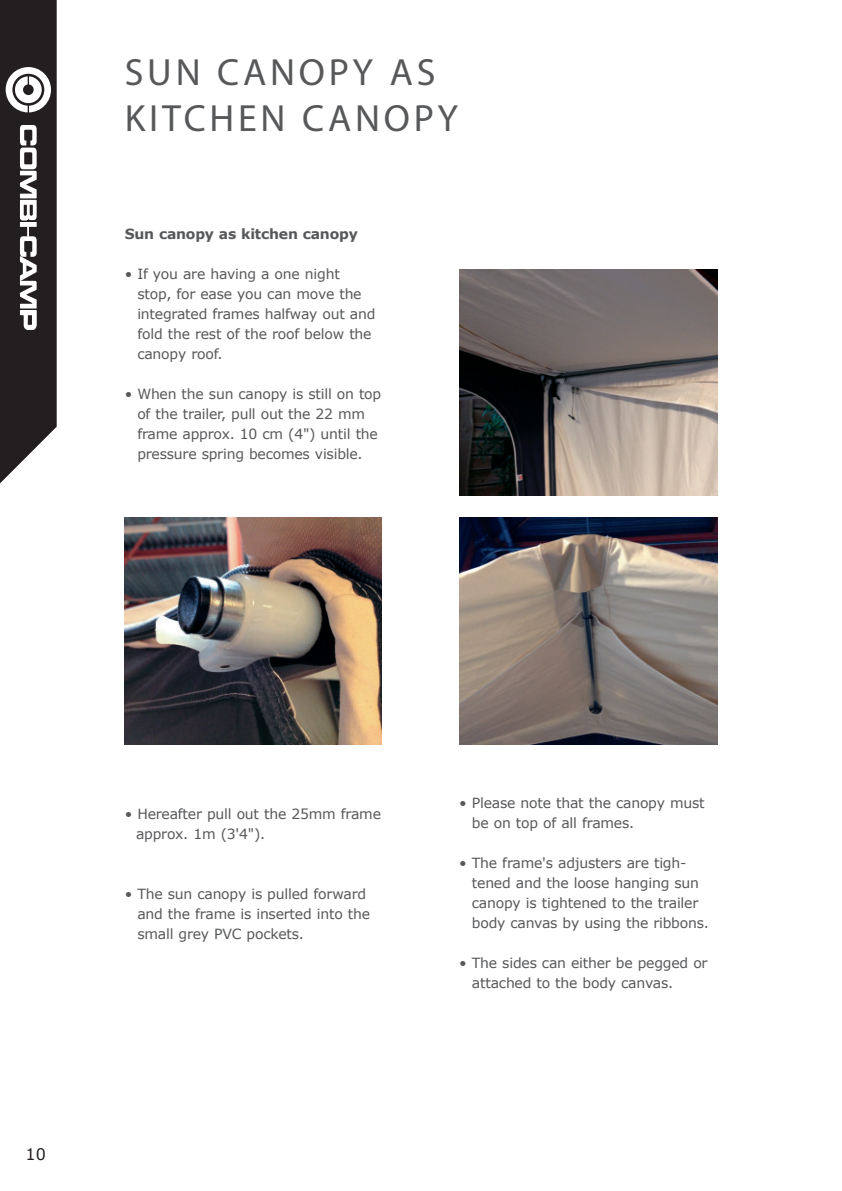
<style>
.page{position:relative;width:842px;height:1191px;background:#fff}
.page>*{position:absolute;margin:0;border:0;box-sizing:border-box;transform-origin:0 0}
.t1{font:38px/45.6px "Myriad Pro";letter-spacing:.1em;color:#57585a}
.t2{font:16px "Verdana";color:#231f20}
.t3{font:14px/20px "Verdana";letter-spacing:-.015em;color:#57585a}
.t4{font:700 14px "Verdana";letter-spacing:-.015em;color:#57585a}
</style>
<div class="page">
<svg style="left:0;top:0;width:57px;height:484px"></svg>
<img style="left:125px;top:517px;width:256px;height:227px">
<img style="left:459px;top:517px;width:258px;height:227px">
<img style="left:459px;top:269px;width:258px;height:227px">
<h1 class="t1" style="left:125px;top:49px;width:335px">SUN CANOPY AS<br>KITCHEN CANOPY</h1>
<p class="t4" style="left:125px;top:224px;width:235px">Sun canopy as kitchen canopy</p>
<p class="t3" style="left:137px;top:264px;width:240px;text-indent:-13px">• If you are having a one night stop, for ease you can move the integrated frames halfway out and fold the rest of the roof below the canopy roof.</p>
<p class="t3" style="left:137px;top:384px;width:245px;text-indent:-13px">• When the sun canopy is still on top of the trailer, pull out the 22 mm frame approx. 10 cm (4") until the pressure spring becomes visible.</p>
<p class="t2" style="left:26px;top:1143px;width:22px">10</p>
<p class="t3" style="left:136px;top:804px;width:246px;text-indent:-11px">• Hereafter pull out the 25mm frame approx. 1m (3'4").</p>
<p class="t3" style="left:137px;top:884px;width:234px;text-indent:-13px">• The sun canopy is pulled forward and the frame is inserted into the small grey PVC pockets.</p>
<p class="t3" style="left:472px;top:792px;width:234px;text-indent:-13px">• Please note that the canopy must be on top of all frames.</p>
<p class="t3" style="left:472px;top:852px;width:239px;text-indent:-13px">• The frame's adjusters are tigh&shy;tened and the loose hanging sun canopy is tightened to the trailer body canvas by using the ribbons.</p>
<p class="t3" style="left:472px;top:952px;width:237px;text-indent:-13px">• The sides can either be pegged or attached to the body canvas.</p>
</div>
